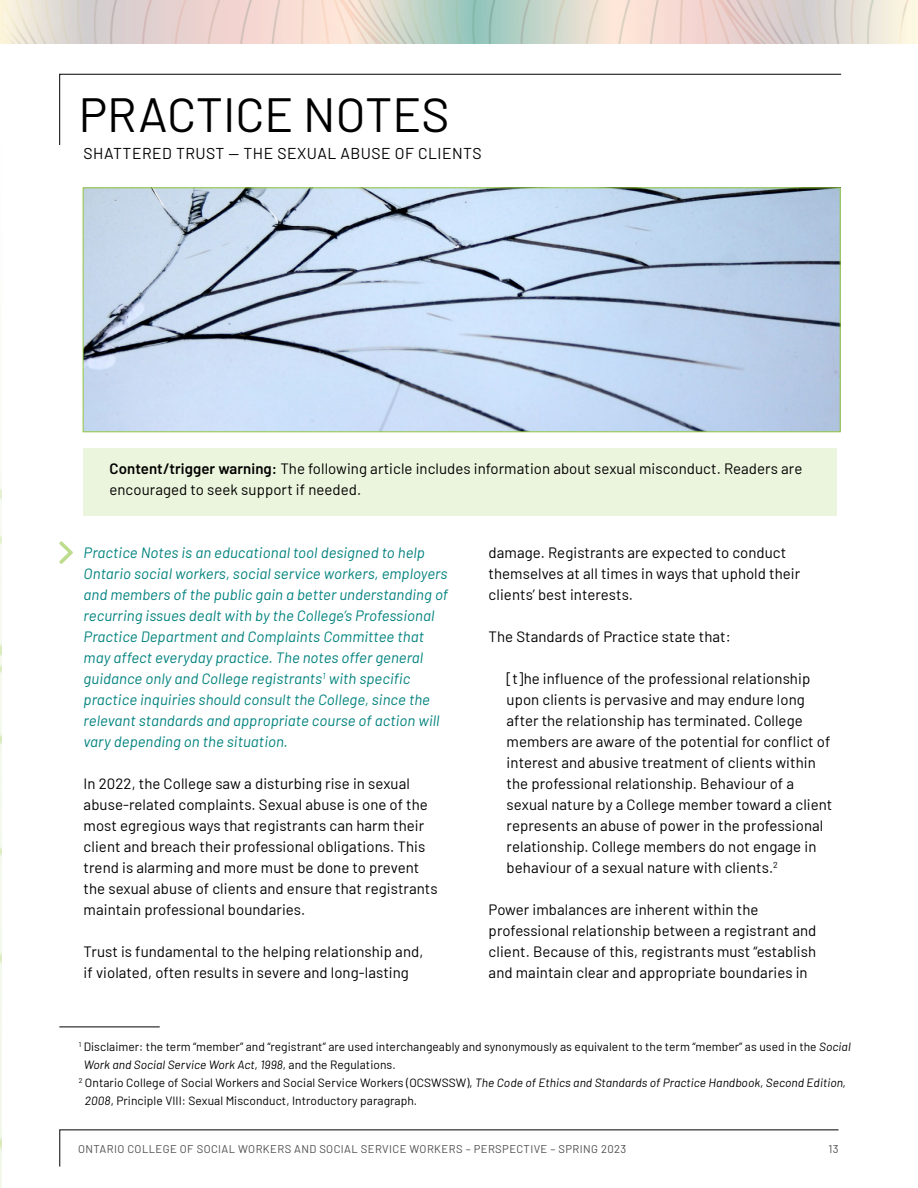
<style>
.page{position:relative;width:918px;height:1188px;background:#fff}
.page>*{position:absolute;margin:0;border:0;box-sizing:border-box;transform-origin:0 0}
.H1_Main_Heading{font:48px "Barlow";color:#000}
.H3_SubOption_3{font:15.75px "Barlow";letter-spacing:.03em;color:#000}
.Body_Copy{font:15px/21px "Barlow";letter-spacing:.005em;color:#000}
.Practice_Intro{font:italic 15px/21px "Barlow";letter-spacing:.005em;color:#00827e}
.Body_Copy-2{font:12px/18px "Barlow";letter-spacing:.005em;color:#000}
.t1{font:11.25px "Barlow";letter-spacing:.035em;color:#4d4d4f}
.s1{font-weight:600}
.s2{font-style:italic}
</style>
<div class="page">
<img style="left:1px;top:0;width:917px;height:44px">
<svg style="left:59px;top:1129px;width:780px;height:38px"></svg>
<div style="left:84px;top:448px;width:753px;height:68px;background:#ebf4dc"></div>
<img style="left:0;top:0;width:1px;height:1188px">
<svg style="left:59px;top:73px;width:783px;height:72px"></svg>
<img style="left:85px;top:190px;width:753px;height:240px">
<div style="left:83px;top:188px;width:757px;height:244px;border:1px solid #92c83e"></div>
<svg style="left:59px;top:541px;width:14px;height:23px"></svg>
<hr style="left:59px;top:1027px;width:101px;height:1px;background:#000">
<p class="H1_Main_Heading" style="left:79px;top:80px;width:372px">PRACTICE NOTES</p>
<p class="H3_SubOption_3" style="left:84px;top:142px;width:400px">SHATTERED TRUST — THE SEXUAL ABUSE OF CLIENTS</p>
<p class="Body_Copy" style="left:110px;top:457px;width:694px"><span class="s1">Content/trigger warning:</span> The following article includes information about sexual misconduct. Readers are encouraged to seek support if needed.</p>
<p class="Practice_Intro" style="left:84px;top:541px;width:366px">Practice Notes is an educational tool designed to help Ontario social workers, social service workers, employers and members of the public gain a better understanding of recurring issues dealt with by the College’s Professional Practice Department and Complaints Committee that may affect everyday practice. The notes offer general guidance only and College registrants<sup>1</sup> with specific practice inquiries should consult the College, since the relevant standards and appropriate course of action will vary depending on the situation.</p>
<p class="Body_Copy" style="left:84px;top:772px;width:356px">In 2022, the College saw a disturbing rise in sexual abuse-related complaints. Sexual abuse is one of the most egregious ways that registrants can harm their client and breach their professional obligations. This trend is alarming and more must be done to prevent the sexual abuse of clients and ensure that registrants maintain professional boundaries.</p>
<p class="Body_Copy" style="left:84px;top:940px;width:341px">Trust is fundamental to the helping relationship and, if violated, often results in severe and long-lasting</p>
<p class="Body_Copy" style="left:489px;top:541px;width:313px">damage. Registrants are expected to conduct themselves at all times in ways that uphold their clients’ best interests.</p>
<p class="Body_Copy" style="left:489px;top:625px;width:244px">The Standards of Practice state that:</p>
<p class="Body_Copy" style="left:507px;top:667px;width:327px">[t]he influence of the professional relationship upon clients is pervasive and may endure long after the relationship has terminated. College members are aware of the potential for conflict of interest and abusive treatment of clients within the professional relationship. Behaviour of a sexual nature by a College member toward a client represents an abuse of power in the professional relationship. College members do not engage in behaviour of a sexual nature with clients.<sup>2</sup></p>
<p class="Body_Copy" style="left:489px;top:898px;width:329px">Power imbalances are inherent within the professional relationship between a registrant and client. Because of this, registrants must “establish and maintain clear and appropriate boundaries in</p>
<p class="Body_Copy-2" style="left:84px;top:1036px;width:769px;text-indent:-5px"><sup>1</sup> Disclaimer: the term “member” and “registrant” are used interchangeably and synonymously as equivalent to the term “member” as used in the <span class="s2">Social<br>Work and Social Service Work Act, 1998</span>, and the Regulations.</p>
<p class="Body_Copy-2" style="left:85px;top:1072px;width:763px;text-indent:-6px"><sup>2</sup> Ontario College of Social Workers and Social Service Workers (OCSWSSW), <span class="s2">The Code of Ethics and Standards of Practice Handbook, Second Edition,<br>2008</span>, Principle VIII: Sexual Misconduct, Introductory paragraph.</p>
<p class="t1" style="left:78px;top:1140px;width:550px">ONTARIO COLLEGE OF SOCIAL WORKERS AND SOCIAL SERVICE WORKERS – PERSPECTIVE – SPRING 2023</p>
<p class="t1" style="left:828px;top:1140px;width:12px">13</p>
</div>
